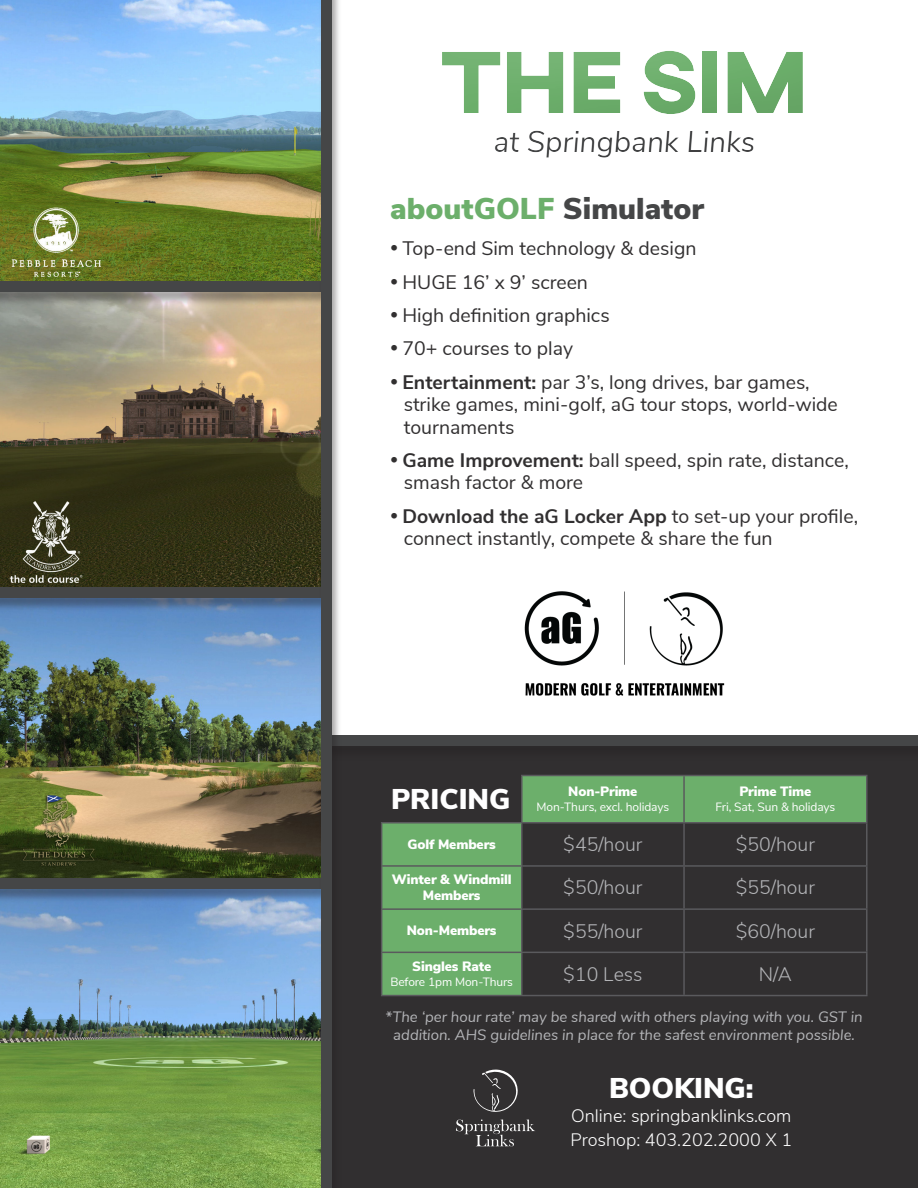
<style>
.page{position:relative;width:918px;height:1188px;background:#fff}
.page>*{position:absolute;margin:0;border:0;box-sizing:border-box;transform-origin:0 0}
.t1{font:800 90px "AXIS";letter-spacing:-.04em;color:#6caf6b}
.t2{font:900 30px "Nunito Sans";color:#6caf6b}
.t3{font:italic 30px "Nunito Sans";letter-spacing:-.005em;color:#454647}
.t4{font:900 28.5px "Nunito Sans";color:#fff}
.t5{font:19.5px/22.5px "Nunito Sans";color:#312f30}
.t6{font:300 19.5px "Nunito Sans";color:#b4b5b8}
.t7{font:300 18px "Nunito Sans";color:#fff}
.t8{font:italic 15px/18px "Nunito Sans";color:#b4b5b8;text-align:center}
.t9{font:900 13.5px/16.2px "Nunito Sans";letter-spacing:-.01em;color:#fff;text-align:center}
.t10{font:12px "Nunito Sans";letter-spacing:-.01em;color:#fff}
.s1{color:#454647}
.s2{font-weight:700}
</style>
<div class="page">
<div style="left:0;top:741px;width:918px;height:447px;background:#312f30"></div>
<img style="left:0;top:0;width:319px;height:281px">
<img style="left:0;top:612px;width:319px;height:576px">
<img style="left:0;top:306px;width:319px;height:281px">
<div style="left:317px;top:737px;width:601px;height:24px;background:#2d2a2b"></div>
<div style="left:326px;top:735px;width:592px;height:11px;background:#454647"></div>
<div style="left:0;top:589px;width:330px;height:23px;background:#231f20;opacity:.4"></div>
<div style="left:0;top:587px;width:326px;height:11px;background:#454647"></div>
<div style="left:0;top:283px;width:330px;height:23px;background:#231f20;opacity:.4"></div>
<div style="left:0;top:281px;width:326px;height:11px;background:#454647"></div>
<div style="left:0;top:880px;width:330px;height:23px;background:#231f20;opacity:.4"></div>
<div style="left:0;top:878px;width:326px;height:11px;background:#454647"></div>
<div style="left:319px;top:0;width:23px;height:1188px;background:#231f20;opacity:.4"></div>
<div style="left:321px;top:0;width:11px;height:1188px;background:#454647"></div>
<svg style="left:473px;top:1069px;width:45px;height:43px"></svg>
<svg style="left:456px;top:1119px;width:79px;height:27px"></svg>
<svg style="left:382px;top:776px;width:484px;height:219px"></svg>
<hr style="left:521px;top:775px;width:163px;height:1px;background:#5a5a5d">
<hr style="left:684px;top:775px;width:184px;height:1px;background:#5a5a5d">
<hr style="left:683px;top:776px;width:2px;height:46px;background:#5a5a5d">
<hr style="left:866px;top:776px;width:2px;height:46px;background:#5a5a5d">
<hr style="left:381px;top:824px;width:1px;height:41px;background:#5a5a5d">
<hr style="left:522px;top:822px;width:162px;height:2px;background:#5a5a5d">
<hr style="left:521px;top:824px;width:2px;height:41px;background:#5a5a5d">
<hr style="left:684px;top:822px;width:184px;height:2px;background:#5a5a5d">
<hr style="left:683px;top:824px;width:2px;height:41px;background:#5a5a5d">
<hr style="left:866px;top:824px;width:2px;height:41px;background:#5a5a5d">
<hr style="left:381px;top:865px;width:141px;height:2px;background:#5a5a5d">
<hr style="left:381px;top:867px;width:1px;height:41px;background:#5a5a5d">
<hr style="left:522px;top:865px;width:162px;height:2px;background:#5a5a5d">
<hr style="left:521px;top:867px;width:2px;height:41px;background:#5a5a5d">
<hr style="left:684px;top:865px;width:184px;height:2px;background:#5a5a5d">
<hr style="left:683px;top:867px;width:2px;height:41px;background:#5a5a5d">
<hr style="left:866px;top:867px;width:2px;height:41px;background:#5a5a5d">
<hr style="left:381px;top:908px;width:141px;height:2px;background:#5a5a5d">
<hr style="left:381px;top:910px;width:1px;height:42px;background:#5a5a5d">
<hr style="left:522px;top:908px;width:162px;height:2px;background:#5a5a5d">
<hr style="left:521px;top:910px;width:2px;height:42px;background:#5a5a5d">
<hr style="left:684px;top:908px;width:184px;height:2px;background:#5a5a5d">
<hr style="left:683px;top:910px;width:2px;height:42px;background:#5a5a5d">
<hr style="left:866px;top:910px;width:2px;height:42px;background:#5a5a5d">
<hr style="left:381px;top:952px;width:141px;height:1px;background:#5a5a5d">
<hr style="left:381px;top:953px;width:1px;height:42px;background:#5a5a5d">
<hr style="left:522px;top:952px;width:162px;height:1px;background:#5a5a5d">
<hr style="left:521px;top:953px;width:2px;height:42px;background:#5a5a5d">
<hr style="left:684px;top:952px;width:184px;height:1px;background:#5a5a5d">
<hr style="left:683px;top:953px;width:2px;height:42px;background:#5a5a5d">
<hr style="left:866px;top:953px;width:2px;height:42px;background:#5a5a5d">
<hr style="left:381px;top:995px;width:141px;height:1px;background:#5a5a5d">
<hr style="left:522px;top:995px;width:162px;height:1px;background:#5a5a5d">
<hr style="left:684px;top:995px;width:184px;height:1px;background:#5a5a5d">
<hr style="left:521px;top:776px;width:2px;height:46px;background:#5a5a5d">
<hr style="left:381px;top:822px;width:141px;height:2px;background:#5a5a5d">
<img style="left:524px;top:591px;width:201px;height:105px">
<h1 class="t1" style="left:439px;top:23px;width:372px">THe Sim</h1>
<h2 class="t3" style="left:493px;top:120px;width:263px">at Springbank Links</h2>
<p class="t2" style="left:390px;top:187px;width:315px">aboutGOLF <span class="s1">Simulator</span></p>
<p class="t5" style="left:390px;top:236px;width:308px"><sup>•</sup> Top-end Sim technology &amp; design</p>
<p class="t5" style="left:390px;top:269px;width:199px"><sup>•</sup> HUGE 16’ x 9’ screen</p>
<p class="t5" style="left:390px;top:303px;width:221px"><sup>•</sup> High definition graphics</p>
<p class="t5" style="left:390px;top:336px;width:184px"><sup>•</sup> 70+ courses to play</p>
<p class="t5" style="left:404px;top:369px;width:436px;text-indent:-14px"><sup>•</sup> <span class="s2">Entertainment:</span> par 3’s, long drives, bar games, strike games, mini-golf, aG tour stops, world-wide tournaments</p>
<p class="t5" style="left:404px;top:448px;width:447px;text-indent:-14px"><sup>•</sup> <span class="s2">Game Improvement:</span> ball speed, spin rate, distance, smash factor &amp; more</p>
<p class="t5" style="left:404px;top:503px;width:456px;text-indent:-14px"><sup>•</sup> <span class="s2">Download the aG Locker App</span> to set-up your profile, connect instantly, compete &amp; share the fun</p>
<p class="t4" style="left:391px;top:778px;width:121px">PRICING</p>
<p class="t9" style="left:568px;top:783px;width:71px">Non-Prime</p>
<p class="t10" style="left:537px;top:798px;width:134px">Mon-Thurs, excl. holidays</p>
<p class="t9" style="left:739px;top:783px;width:74px">Prime Time</p>
<p class="t10" style="left:715px;top:798px;width:121px">Fri, Sat, Sun &amp; holidays</p>
<p class="t9" style="left:408px;top:836px;width:90px">Golf Members</p>
<p class="t6" style="left:563px;top:830px;width:81px">$45/hour</p>
<p class="t6" style="left:736px;top:830px;width:81px">$50/hour</p>
<p class="t9" style="left:392px;top:871px;width:121px">Winter &amp; Windmill<br>Members</p>
<p class="t6" style="left:563px;top:873px;width:81px">$50/hour</p>
<p class="t6" style="left:736px;top:873px;width:81px">$55/hour</p>
<p class="t9" style="left:407px;top:922px;width:91px">Non-Members</p>
<p class="t6" style="left:563px;top:917px;width:81px">$55/hour</p>
<p class="t6" style="left:736px;top:917px;width:81px">$60/hour</p>
<p class="t9" style="left:412px;top:958px;width:81px">Singles Rate</p>
<p class="t10" style="left:390px;top:973px;width:124px">Before 1pm Mon-Thurs</p>
<p class="t6" style="left:563px;top:960px;width:81px">$10 Less</p>
<p class="t6" style="left:759px;top:960px;width:35px">N/A</p>
<p class="t8" style="left:386px;top:1007px;width:479px">*The ‘per hour rate’ may be shared with others playing with you. GST in addition. AHS guidelines in place for the safest environment possible.</p>
<p class="t4" style="left:609px;top:1068px;width:146px">BOOKING:</p>
<p class="t7" style="left:571px;top:1103px;width:222px">Online: springbanklinks.com</p>
<p class="t7" style="left:571px;top:1127px;width:223px">Proshop: 403.202.2000 X 1</p>
</div>
